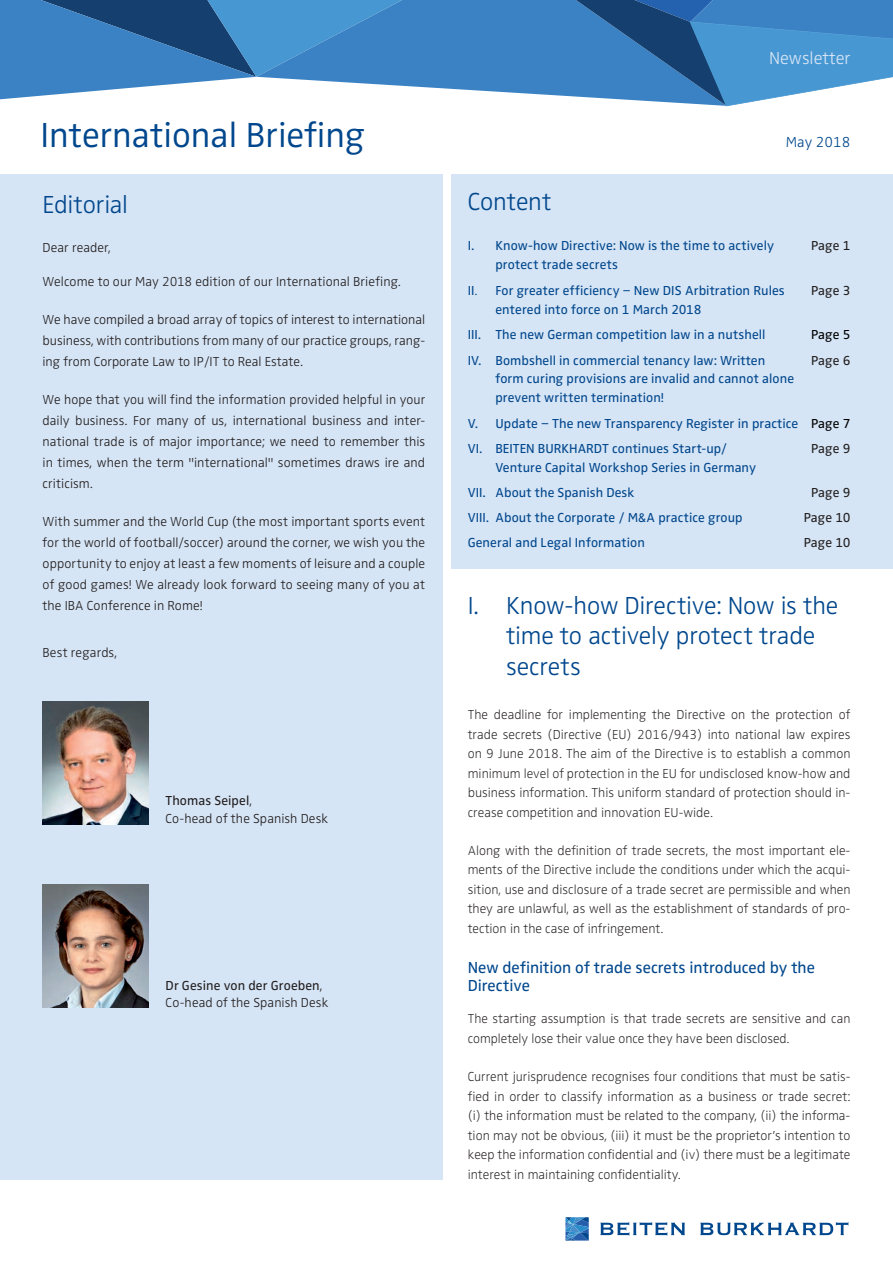
<style>
.page{position:relative;width:893px;height:1263px;background:#fff}
.page>*{position:absolute;margin:0;border:0;box-sizing:border-box;transform-origin:0 0}
.t1{font:300 36px "Zwo OT";color:#01478d}
._1-Überschrift_17_pt{font:300 25.5px/30.6px "Zwo OT";letter-spacing:-.005em;color:#01478d}
.t2{font:300 18px "Zwo OT";color:#d6e5f5}
.Fließtext_9_pt{font:16.5px "Zwo OT";color:#01478d}
.t3{font:300 15px "Zwo OT";color:#01478d}
.Fließtext_9_pt-2{font:300 expanded 13.5px/19.5px "Zwo OT";color:#231f20;text-align:justify}
.Editorial_Fließtext{font:300 13.5px/21px "Zwo OT";letter-spacing:.005em;color:#231f20;text-align:justify}
.Inhalt_9_pt{font:13.5px "Zwo OT";letter-spacing:.005em;color:#01478d}
.Inhalt_9_pt-2{font:13.5px "Zwo OT";letter-spacing:.005em;color:#231f20}
.Editorial_Fließtext-2{font:13.5px "Zwo OT";letter-spacing:.01em;color:#231f20}
.Inhalt_9_pt-3{font:13.5px "Zwo OT";color:#000}
.s1{font-weight:300}
.s2{color:#000}
</style>
<div class="page">
<div style="left:429px;top:0;width:129px;height:96px;background:#3b82c4"></div>
<svg style="left:0;top:0;width:429px;height:100px;background:#538dc2"></svg>
<svg style="left:558px;top:0;width:335px;height:107px;background:#4d8bc2"></svg>
<svg style="left:600px;top:1222px;width:85px;height:13px"></svg>
<svg style="left:565px;top:1217px;width:24px;height:23px"></svg>
<svg style="left:700px;top:1222px;width:148px;height:13px"></svg>
<div style="left:451px;top:174px;width:442px;height:394px;background:#d6e5f5"></div>
<div style="left:0;top:174px;width:442px;height:1006px;background:#d6e5f5"></div>
<img style="left:42px;top:701px;width:106px;height:123px">
<img style="left:42px;top:885px;width:107px;height:123px">
<h1 class="t1" style="left:40px;top:114px;width:326px">International Briefing</h1>
<p class="_1-Überschrift_17_pt" style="left:43px;top:190px;width:87px">Editorial</p>
<p class="Editorial_Fließtext" style="left:43px;top:237px;width:70px">Dear reader,</p>
<p class="Editorial_Fließtext" style="left:43px;top:271px;width:360px">Welcome to our May 2018 edition of our International Briefing.</p>
<p class="Editorial_Fließtext" style="left:43px;top:309px;width:384px">We have compiled a broad array of topics of interest to international business, with contributions from many of our practice groups, rang&shy;ing from Corporate Law to IP/IT to Real Estate.</p>
<p class="Editorial_Fließtext" style="left:43px;top:389px;width:384px">We hope that you will find the information provided helpful in your daily business. For many of us, international business and inter&shy;national trade is of major importance; we need to remember this in times, when the term "international" sometimes draws ire and criticism.</p>
<p class="Editorial_Fließtext" style="left:43px;top:511px;width:384px">With summer and the World Cup (the most important sports event for the world of football/soccer) around the corner, we wish you the opportunity to enjoy at least a few moments of leisure and a couple of good games! We already look forward to seeing many of you at the IBA Conference in Rome!</p>
<p class="Editorial_Fließtext" style="left:43px;top:642px;width:76px">Best regards,</p>
<p class="Editorial_Fließtext-2" style="left:165px;top:793px;width:88px">Thomas Seipel<span class="s1">,</span></p>
<p class="Editorial_Fließtext" style="left:165px;top:808px;width:164px">Co-head of the Spanish Desk</p>
<p class="Editorial_Fließtext-2" style="left:166px;top:978px;width:158px">Dr Gesine von der Groeben<span class="s1">,</span></p>
<p class="Editorial_Fließtext" style="left:166px;top:992px;width:164px">Co-head of the Spanish Desk</p>
<h3 class="t2" style="left:769px;top:47px;width:83px">Newsletter</h3>
<p class="t3" style="left:786px;top:133px;width:66px">May 2018</p>
<p class="_1-Überschrift_17_pt" style="left:468px;top:187px;width:85px">Content</p>
<p class="Inhalt_9_pt" style="left:468px;top:238px;width:308px">I. Know-how Directive: Now is the time to actively</p>
<p class="Inhalt_9_pt-2" style="left:811px;top:238px;width:41px">Page 1</p>
<p class="Inhalt_9_pt" style="left:495px;top:257px;width:124px">protect trade secrets</p>
<p class="Inhalt_9_pt" style="left:468px;top:283px;width:319px">II<span class="s1">.</span> For greater efficiency − New DIS Arbitration Rules</p>
<p class="Inhalt_9_pt-2" style="left:811px;top:283px;width:41px">Page 3</p>
<p class="Inhalt_9_pt" style="left:495px;top:301px;width:208px">entered into force on 1 March 2018</p>
<p class="Inhalt_9_pt" style="left:468px;top:326px;width:299px">III. The new German competition law in a nutshell</p>
<p class="Inhalt_9_pt-3" style="left:811px;top:326px;width:41px">Page 5</p>
<p class="Inhalt_9_pt" style="left:468px;top:352px;width:299px">IV. Bombshell in commercial tenancy law: Written</p>
<p class="Inhalt_9_pt-2" style="left:811px;top:352px;width:41px">Page 6</p>
<p class="Inhalt_9_pt" style="left:495px;top:371px;width:300px">form curing provisions are invalid and cannot alone</p>
<p class="Inhalt_9_pt" style="left:495px;top:390px;width:170px">prevent written termination!</p>
<p class="Inhalt_9_pt" style="left:468px;top:416px;width:384px">V. Update − The new Transparency Register in practice <span class="s2">Page 7</span></p>
<p class="Inhalt_9_pt" style="left:468px;top:441px;width:261px">VI. BEITEN BURKHARDT continues Start-up/</p>
<p class="Inhalt_9_pt-2" style="left:811px;top:441px;width:41px">Page 9</p>
<p class="Inhalt_9_pt" style="left:495px;top:460px;width:262px">Venture Capital Workshop Series in Germany</p>
<p class="Inhalt_9_pt" style="left:468px;top:485px;width:168px">VII. About the Spanish Desk</p>
<p class="Inhalt_9_pt-2" style="left:811px;top:485px;width:41px">Page 9</p>
<p class="Inhalt_9_pt" style="left:468px;top:510px;width:276px">VIII. About the Corporate / M&amp;A practice group</p>
<p class="Inhalt_9_pt-2" style="left:804px;top:510px;width:48px">Page 10</p>
<p class="Inhalt_9_pt" style="left:468px;top:535px;width:179px">General and Legal Information</p>
<p class="Inhalt_9_pt-2" style="left:804px;top:535px;width:48px">Page 10</p>
<p class="_1-Überschrift_17_pt" style="left:506px;top:590px;width:334px;text-indent:-38px">I. Know-how Directive: Now is the time to actively protect trade secrets</p>
<p class="Fließtext_9_pt-2" style="left:468px;top:705px;width:384px">The deadline for implementing the Directive on the protection of trade secrets (Directive (EU) 2016/943) into national law expires on 9 June 2018. The aim of the Directive is to establish a common</p>
<p class="Fließtext_9_pt-2" style="left:468px;top:764px;width:384px">minimum level of protection in the EU for undisclosed know-how and business information. This uniform standard of protection should in&shy;crease competition and innovation EU-wide.</p>
<p class="Fließtext_9_pt-2" style="left:468px;top:841px;width:384px">Along with the definition of trade secrets, the most important ele&shy;ments of the Directive include the conditions under which the acqui&shy;sition, use and disclosure of a trade secret are permissible and when they are unlawful, as well as the establishment of standards of pro&shy;tection in the case of infringement.</p>
<p class="Fließtext_9_pt" style="left:468px;top:958px;width:349px">New definition of trade secrets introduced by the</p>
<p class="Fließtext_9_pt" style="left:468px;top:976px;width:64px">Directive</p>
<p class="Fließtext_9_pt-2" style="left:468px;top:1009px;width:384px">The starting assumption is that trade secrets are sensitive and can completely lose their value once they have been disclosed.</p>
<p class="Fließtext_9_pt-2" style="left:468px;top:1067px;width:384px">Current jurisprudence recognises four conditions that must be satis&shy;fied in order to classify information as a business or trade secret:</p>
<p class="Fließtext_9_pt-2" style="left:468px;top:1106px;width:384px">(i) the information must be related to the company, (ii) the informa&shy;tion may not be obvious, (iii) it must be the proprietor’s intention to keep the information confidential and (iv) there must be a legitimate interest in maintaining confidentiality.</p>
</div>
